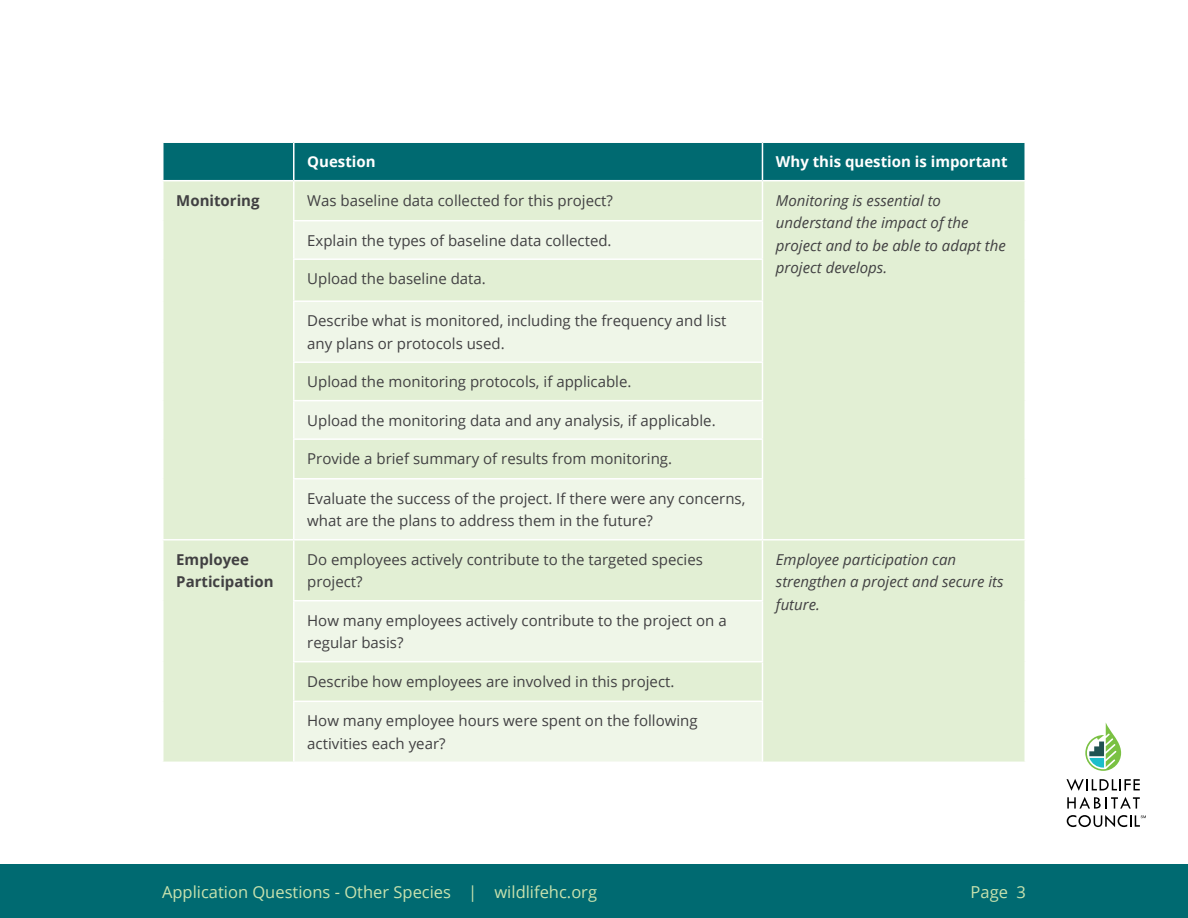
<style>
.page{position:relative;width:1188px;height:918px;background:#fff}
.page>*{position:absolute;margin:0;border:0;box-sizing:border-box;transform-origin:0 0}
.t1{font:16.5px "Open Sans";color:#c8e2ae}
.t2{font:15px/22.5px "Open Sans";color:#414042}
.t3{font:italic 15px/22.5px "Open Sans";color:#414042}
.t4{font:700 15px "Open Sans";color:#fff}
.t5{font:700 15px/22.5px "Open Sans";color:#414042}
</style>
<div class="page">
<div style="left:0;top:864px;width:1188px;height:54px;background:#006a71"></div>
<svg style="left:1085px;top:723px;width:36px;height:48px"></svg>
<svg style="left:1067px;top:779px;width:73px;height:12px"></svg>
<svg style="left:1067px;top:797px;width:73px;height:12px"></svg>
<svg style="left:1067px;top:815px;width:79px;height:12px"></svg>
<div style="left:163px;top:142px;width:131px;height:39px;background:#006a71"></div>
<div style="left:295px;top:143px;width:729px;height:37px;background:#006a71"></div>
<div style="left:164px;top:181px;width:860px;height:581px;background:#e2efd4"></div>
<svg style="left:295px;top:221px;width:467px;height:541px;background:#e9f3e0"></svg>
<hr style="left:293px;top:258px;width:470px;height:2px;background:#fff">
<hr style="left:293px;top:300px;width:470px;height:2px;background:#fff">
<hr style="left:293px;top:361px;width:470px;height:2px;background:#fff">
<hr style="left:293px;top:400px;width:470px;height:1px;background:#fff">
<hr style="left:293px;top:438px;width:470px;height:2px;background:#fff">
<hr style="left:293px;top:478px;width:470px;height:2px;background:#fff">
<hr style="left:294px;top:539px;width:468px;height:2px;background:#fff">
<hr style="left:293px;top:600px;width:470px;height:1px;background:#fff">
<hr style="left:293px;top:661px;width:470px;height:1px;background:#fff">
<hr style="left:293px;top:701px;width:470px;height:1px;background:#fff">
<hr style="left:293px;top:221px;width:2px;height:37px;background:#fff">
<hr style="left:293px;top:260px;width:2px;height:40px;background:#fff">
<hr style="left:293px;top:302px;width:2px;height:59px;background:#fff">
<hr style="left:293px;top:363px;width:2px;height:37px;background:#fff">
<hr style="left:293px;top:401px;width:2px;height:37px;background:#fff">
<hr style="left:293px;top:181px;width:2px;height:39px;background:#fff">
<hr style="left:293px;top:220px;width:470px;height:1px;background:#fff">
<hr style="left:762px;top:181px;width:1px;height:39px;background:#fff">
<hr style="left:762px;top:221px;width:1px;height:37px;background:#fff">
<hr style="left:762px;top:260px;width:1px;height:40px;background:#fff">
<hr style="left:762px;top:302px;width:1px;height:59px;background:#fff">
<hr style="left:762px;top:363px;width:1px;height:37px;background:#fff">
<hr style="left:762px;top:401px;width:1px;height:37px;background:#fff">
<hr style="left:762px;top:440px;width:1px;height:38px;background:#fff">
<hr style="left:762px;top:480px;width:1px;height:59px;background:#fff">
<hr style="left:762px;top:539px;width:264px;height:2px;background:#fff">
<hr style="left:762px;top:541px;width:1px;height:59px;background:#fff">
<hr style="left:762px;top:601px;width:1px;height:60px;background:#fff">
<hr style="left:762px;top:662px;width:1px;height:39px;background:#fff">
<hr style="left:762px;top:702px;width:1px;height:60px;background:#fff">
<hr style="left:162px;top:141px;width:132px;height:2px;background:#fff">
<hr style="left:162px;top:143px;width:2px;height:37px;background:#fff">
<hr style="left:293px;top:143px;width:2px;height:37px;background:#fff">
<hr style="left:762px;top:143px;width:1px;height:37px;background:#fff">
<hr style="left:162px;top:180px;width:132px;height:1px;background:#fff">
<hr style="left:293px;top:440px;width:2px;height:38px;background:#fff">
<hr style="left:293px;top:480px;width:2px;height:59px;background:#fff">
<hr style="left:162px;top:539px;width:132px;height:2px;background:#fff">
<hr style="left:293px;top:541px;width:2px;height:59px;background:#fff">
<hr style="left:293px;top:601px;width:2px;height:60px;background:#fff">
<hr style="left:293px;top:662px;width:2px;height:39px;background:#fff">
<hr style="left:293px;top:702px;width:2px;height:60px;background:#fff">
<p class="t4" style="left:307px;top:151px;width:70px">Question</p>
<p class="t4" style="left:776px;top:151px;width:233px">Why this question is important</p>
<p class="t5" style="left:176px;top:189px;width:85px">Monitoring</p>
<p class="t2" style="left:307px;top:189px;width:307px">Was baseline data collected for this project?</p>
<p class="t3" style="left:776px;top:189px;width:231px">Monitoring is essential to understand the impact of the project and to be able to adapt the project develops.</p>
<p class="t2" style="left:307px;top:229px;width:306px">Explain the types of baseline data collected.</p>
<p class="t2" style="left:307px;top:267px;width:180px">Upload the baseline data.</p>
<p class="t2" style="left:307px;top:309px;width:421px">Describe what is monitored, including the frequency and list any plans or protocols used.</p>
<p class="t2" style="left:307px;top:370px;width:326px">Upload the monitoring protocols, if applicable.</p>
<p class="t2" style="left:307px;top:409px;width:410px">Upload the monitoring data and any analysis, if applicable.</p>
<p class="t2" style="left:307px;top:447px;width:366px">Provide a brief summary of results from monitoring.</p>
<p class="t2" style="left:307px;top:487px;width:440px">Evaluate the success of the project. If there were any concerns, what are the plans to address them in the future?</p>
<p class="t5" style="left:176px;top:548px;width:99px">Employee<br>Participation</p>
<p class="t2" style="left:307px;top:548px;width:397px">Do employees actively contribute to the targeted species project?</p>
<p class="t3" style="left:776px;top:548px;width:229px">Employee participation can strengthen a project and secure its future.</p>
<p class="t2" style="left:307px;top:609px;width:421px">How many employees actively contribute to the project on a regular basis?</p>
<p class="t2" style="left:307px;top:670px;width:369px">Describe how employees are involved in this project.</p>
<p class="t2" style="left:307px;top:709px;width:392px">How many employee hours were spent on the following activities each year?</p>
<p class="t1" style="left:162px;top:881px;width:437px">Application Questions - Other Species | wildlifehc.org</p>
<p class="t1" style="left:971px;top:881px;width:57px">Page 3</p>
</div>
